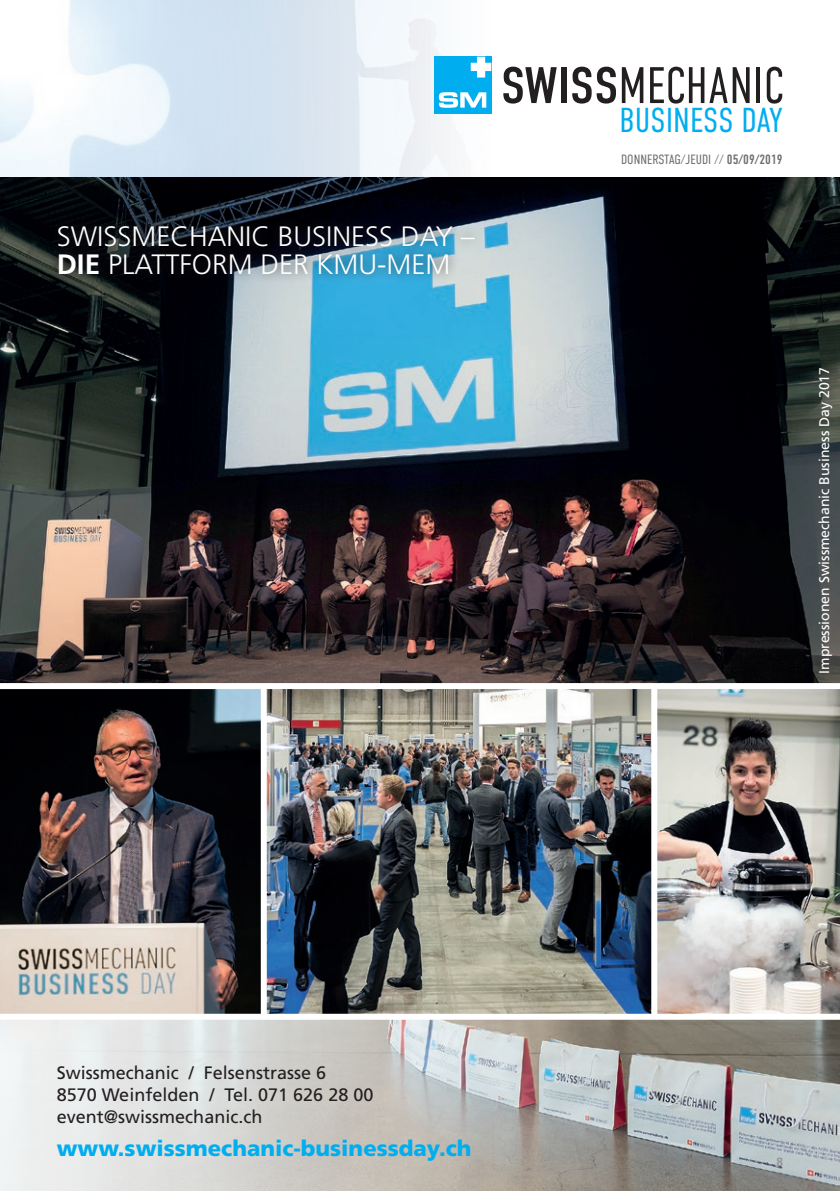
<style>
.page{position:relative;width:840px;height:1191px;background:#fff}
.page>*{position:absolute;margin:0;border:0;box-sizing:border-box;transform-origin:0 0}
.t1{font:300 34.6px "DIN Condensed";color:#00aeef}
.t2{font:300 28px "Frutiger";color:#fff}
.fliesstext{font:900 22px "Frutiger";color:#00aeef}
.fliesstext-2{font:18px "Frutiger";color:#231f20}
.fliesstext-3{font:14px "Frutiger";color:#fff}
.fliesstext-4{font:300 13.4px "DIN Condensed";color:#6c6d70}
.t3{font:700 12px "Frutiger";color:#939598}
.s1{font-weight:700}
.s2{font-weight:400}
</style>
<div class="page">
<img style="left:0;top:177px;width:839px;height:506px">
<img style="left:624px;top:1019px;width:215px;height:172px">
<img style="left:657px;top:689px;width:182px;height:324px">
<img style="left:267px;top:689px;width:384px;height:324px">
<img style="left:0;top:689px;width:261px;height:324px">
<svg style="left:0;top:1019px;width:624px;height:172px"></svg>
<img style="left:0;top:0;width:783px;height:177px">
<div style="left:434px;top:57px;width:57px;height:57px;background:#00aeef"></div>
<svg style="left:438px;top:92px;width:48px;height:16px"></svg>
<svg style="left:470px;top:57px;width:21px;height:20px"></svg>
<svg style="left:503px;top:67px;width:53px;height:37px"></svg>
<div style="left:560px;top:67px;width:6px;height:36px;background:#231f20"></div>
<svg style="left:572px;top:67px;width:43px;height:37px"></svg>
<svg style="left:621px;top:67px;width:22px;height:36px"></svg>
<svg style="left:649px;top:67px;width:100px;height:37px"></svg>
<hr style="left:756px;top:67px;width:3px;height:36px;background:#231f20">
<svg style="left:766px;top:67px;width:15px;height:37px"></svg>
<div style="left:48px;top:214px;width:436px;height:70px;background:#231f20;opacity:.75"></div>
<p class="t2" style="left:57px;top:220px;width:419px">SWISSMECHANIC BUSINESS DAY –</p>
<p class="t2" style="left:57px;top:248px;width:395px"><span class="s1">DIE</span> PLATTFORM DER KMU-MEM</p>
<p class="t1" style="left:619px;top:101px;width:165px">BUSINESS DAY</p>
<p class="fliesstext-4" style="left:620px;top:152px;width:163px">DONNERSTAG/JEUDI // <span class="s2">05/09/2019</span></p>
<p class="fliesstext-3" style="left:815px;top:673px;width:308px;rotate:-90deg">Impressionen Swissmechanic Business Day 2017</p>
<p class="fliesstext-2" style="left:57px;top:1061px;width:271px">Swissmechanic / Felsenstrasse 6</p>
<p class="fliesstext-2" style="left:57px;top:1083px;width:318px">8570 Weinfelden / Tel. 071 626 28 00</p>
<p class="fliesstext-2" style="left:57px;top:1105px;width:207px">event@swissmechanic.ch</p>
<p class="fliesstext" style="left:57px;top:1134px;width:416px">www.swissmechanic-businessday.ch</p>
<p class="t3" style="left:776px;top:1155px;width:8px">8</p>
</div>
